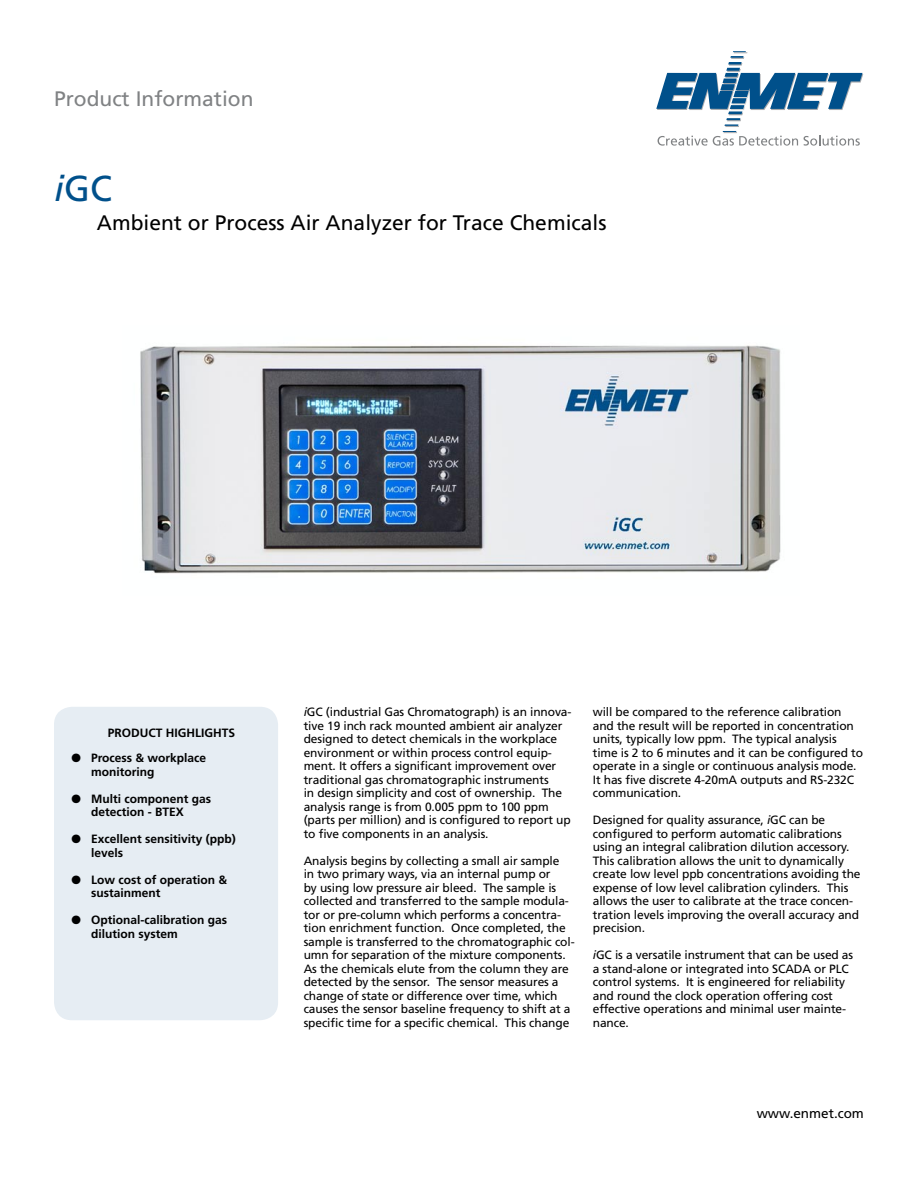
<style>
.page{position:relative;width:918px;height:1188px;background:#fff}
.page>*{position:absolute;margin:0;border:0;box-sizing:border-box;transform-origin:0 0}
.t1{font:36px "Frutiger";color:#00508b}
.t2{font:21px "Frutiger";color:#000}
.t3{font:21px "Frutiger";color:#808284}
.t4{font:13.5px "Frutiger";color:#000}
.t5{font:12px/13.5px "Frutiger";letter-spacing:-.01em;color:#000}
.t6{font:700 12px/13.5px "Frutiger";color:#000}
.s1{font-style:italic}
</style>
<div class="page">
<svg style="left:656px;top:51px;width:207px;height:95px"></svg>
<div style="left:54px;top:707px;width:224px;height:313px;background:#e6edf3;border-radius:18px"></div>
<img style="left:140px;top:345px;width:641px;height:229px">
<h2 class="t3" style="left:54px;top:87px;width:201px">Product Information</h2>
<h1 class="t1" style="left:54px;top:167px;width:59px"><span class="s1">i</span>GC</h1>
<h2 class="t2" style="left:97px;top:210px;width:511px">Ambient or Process Air Analyzer for Trace Chemicals</h2>
<p class="t6" style="left:108px;top:726px;width:129px">PRODUCT HIGHLIGHTS</p>
<p class="t6" style="left:91px;top:751px;width:117px;text-indent:-20px">● Process &amp; workplace monitoring</p>
<p class="t6" style="left:91px;top:792px;width:121px;text-indent:-20px">● Multi component gas detection - BTEX</p>
<p class="t6" style="left:91px;top:832px;width:146px;text-indent:-20px">● Excellent sensitivity (ppb) levels</p>
<p class="t6" style="left:91px;top:873px;width:138px;text-indent:-20px">● Low cost of operation &amp; sustainment</p>
<p class="t6" style="left:91px;top:913px;width:138px;text-indent:-20px">● Optional-calibration gas dilution system</p>
<p class="t5" style="left:304px;top:705px;width:269px"><span class="s1">i</span>GC (industrial Gas Chromatograph) is an innova&shy;tive 19 inch rack mounted ambient air analyzer designed to detect chemicals in the workplace environment or within process control equip&shy;ment. It offers a significant improvement over traditional gas chromatographic instruments<br>in design simplicity and cost of ownership. The analysis range is from 0.005 ppm to 100 ppm (parts per million) and is configured to report up to five components in an analysis.</p>
<p class="t5" style="left:304px;top:854px;width:272px">Analysis begins by collecting a small air sample<br>in two primary ways, via an internal pump or<br>by using low pressure air bleed. The sample is collected and transferred to the sample modula&shy;tor or pre-column which performs a concentra&shy;tion enrichment function. Once completed, the sample is transferred to the chromatographic col&shy;umn for separation of the mixture components.<br>As the chemicals elute from the column they are detected by the sensor. The sensor measures a change of state or difference over time, which causes the sensor baseline frequency to shift at a specific time for a specific chemical. This change</p>
<p class="t5" style="left:593px;top:705px;width:272px">will be compared to the reference calibration and the result will be reported in concentration units, typically low ppm. The typical analysis time is 2 to 6 minutes and it can be configured to operate in a single or continuous analysis mode.<br>It has five discrete 4-20mA outputs and RS-232C communication.</p>
<p class="t5" style="left:593px;top:813px;width:269px">Designed for quality assurance, <span class="s1">i</span>GC can be configured to perform automatic calibrations using an integral calibration dilution accessory.<br>This calibration allows the unit to dynamically create low level ppb concentrations avoiding the expense of low level calibration cylinders. This allows the user to calibrate at the trace concen&shy;tration levels improving the overall accuracy and precision.</p>
<p class="t5" style="left:593px;top:948px;width:262px"><span class="s1">i</span>GC is a versatile instrument that can be used as a stand-alone or integrated into SCADA or PLC control systems. It is engineered for reliability and round the clock operation offering cost effective operations and minimal user mainte&shy;nance.</p>
<p class="t4" style="left:757px;top:1105px;width:109px">www.enmet.com</p>
</div>
